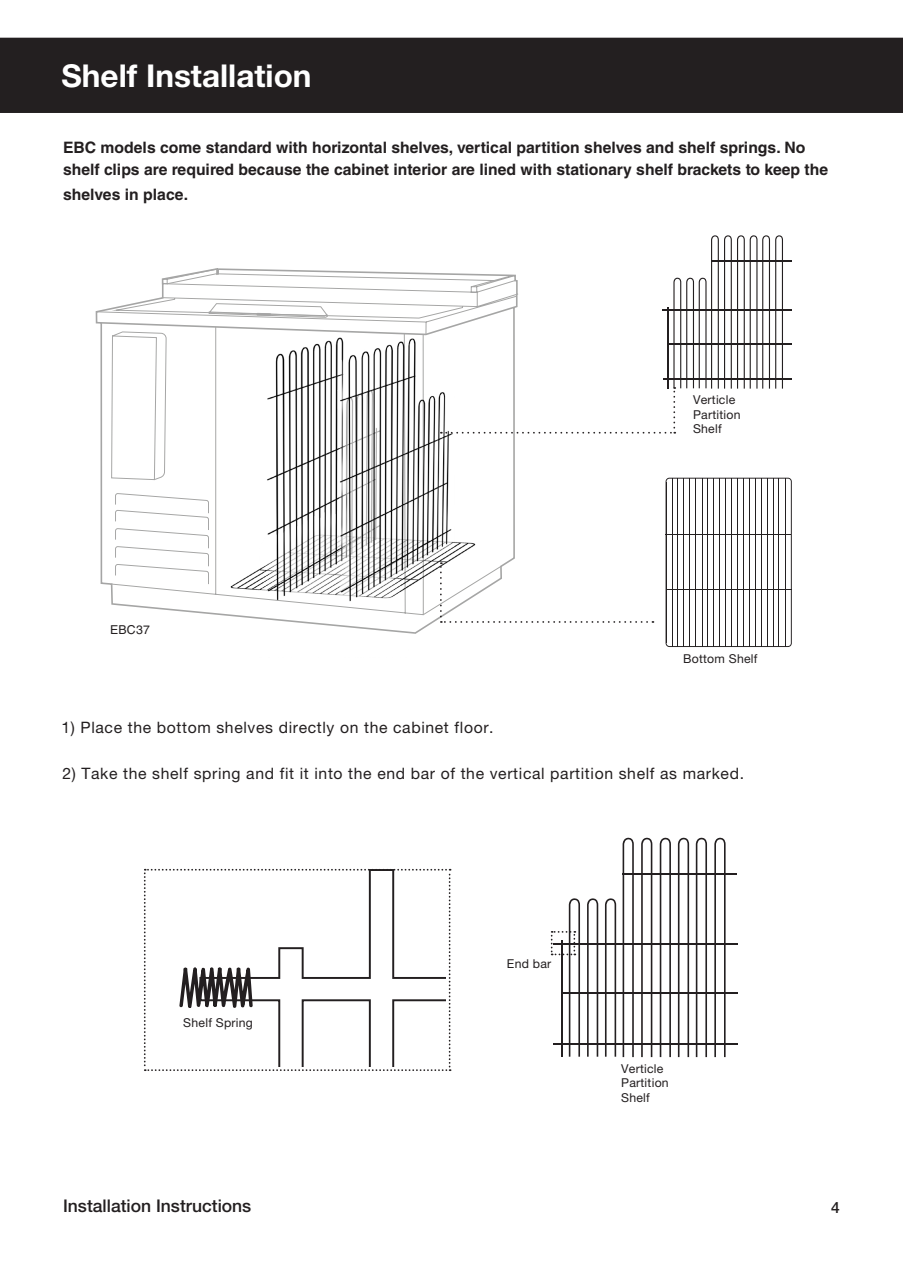
<style>
.page{position:relative;width:903px;height:1275px;background:#fff}
.page>*{position:absolute;margin:0;border:0;box-sizing:border-box;transform-origin:0 0}
.t1{font:700 31.5px "Helvetica Neue LT Pro";color:#fff}
.t2{font:500 17.5px "Helvetica Neue LT Pro";color:#231f20}
.t3{font:700 15.75px/21.3px "Helvetica LT Std";color:#231f20}
.t4{font:15.75px "Helvetica Neue LT Pro";letter-spacing:.04em;color:#231f20}
.t5{font:500 15.58px "Helvetica Neue LT Pro";color:#231f20}
.t6{font:12.25px/14.3px "Helvetica Neue LT Pro";letter-spacing:.02em;color:#231f20}
.t7{font:12.25px "Helvetica LT Std";letter-spacing:.02em;color:#231f20}
</style>
<div class="page">
<div style="left:0;top:38px;width:903px;height:75px;background:#231f20"></div>
<hr style="left:663px;top:379px;width:128px;height:1px;background:#231f20">
<hr style="left:668px;top:343px;width:123px;height:1px;background:#231f20">
<hr style="left:663px;top:309px;width:129px;height:1px;background:#231f20">
<hr style="left:711px;top:260px;width:80px;height:1px;background:#231f20">
<hr style="left:554px;top:1043px;width:184px;height:2px;background:#231f20">
<hr style="left:561px;top:992px;width:177px;height:1px;background:#231f20">
<hr style="left:553px;top:944px;width:185px;height:1px;background:#231f20">
<hr style="left:622px;top:873px;width:115px;height:2px;background:#231f20">
<svg style="left:587px;top:898px;width:11px;height:159px"></svg>
<svg style="left:605px;top:898px;width:11px;height:159px"></svg>
<svg style="left:622px;top:838px;width:12px;height:219px"></svg>
<svg style="left:641px;top:838px;width:11px;height:219px"></svg>
<svg style="left:660px;top:838px;width:11px;height:219px"></svg>
<svg style="left:678px;top:838px;width:11px;height:219px"></svg>
<svg style="left:696px;top:838px;width:11px;height:219px"></svg>
<svg style="left:714px;top:838px;width:11px;height:219px"></svg>
<svg style="left:665px;top:478px;width:127px;height:169px"></svg>
<hr style="left:666px;top:533px;width:125px;height:1px;background:#231f20">
<hr style="left:666px;top:589px;width:125px;height:1px;background:#231f20">
<hr style="left:784px;top:478px;width:1px;height:168px;background:#231f20">
<hr style="left:778px;top:478px;width:1px;height:168px;background:#231f20">
<hr style="left:773px;top:478px;width:1px;height:168px;background:#231f20">
<hr style="left:767px;top:478px;width:1px;height:168px;background:#231f20">
<hr style="left:743px;top:478px;width:1px;height:169px;background:#231f20">
<hr style="left:749px;top:478px;width:1px;height:169px;background:#231f20">
<hr style="left:755px;top:478px;width:1px;height:169px;background:#231f20">
<hr style="left:761px;top:478px;width:1px;height:169px;background:#231f20">
<hr style="left:737px;top:478px;width:1px;height:168px;background:#231f20">
<hr style="left:731px;top:478px;width:1px;height:168px;background:#231f20">
<hr style="left:725px;top:478px;width:1px;height:168px;background:#231f20">
<hr style="left:719px;top:478px;width:1px;height:168px;background:#231f20">
<hr style="left:702px;top:478px;width:1px;height:169px;background:#231f20">
<hr style="left:707px;top:478px;width:1px;height:169px;background:#231f20">
<hr style="left:713px;top:478px;width:1px;height:169px;background:#231f20">
<hr style="left:695px;top:478px;width:1px;height:168px;background:#231f20">
<hr style="left:689px;top:478px;width:1px;height:168px;background:#231f20">
<hr style="left:665px;top:482px;width:1px;height:160px;background:#231f20">
<hr style="left:672px;top:478px;width:1px;height:169px;background:#231f20">
<hr style="left:677px;top:478px;width:1px;height:169px;background:#231f20">
<hr style="left:683px;top:478px;width:1px;height:169px;background:#231f20">
<svg style="left:522px;top:235px;width:261px;height:199px"></svg>
<svg style="left:551px;top:898px;width:29px;height:159px"></svg>
<svg style="left:144px;top:869px;width:307px;height:202px"></svg>
<svg style="left:96px;top:270px;width:423px;height:345px"></svg>
<svg style="left:162px;top:268px;width:166px;height:50px"></svg>
<hr style="left:256px;top:313px;width:16px;height:3px;background:#040503;border-radius:2px">
<svg style="left:422px;top:562px;width:231px;height:61px"></svg>
<h1 class="t1" style="left:61px;top:56px;width:252px">Shelf Installation</h1>
<p class="t3" style="left:63px;top:137px;width:767px">EBC models come standard with horizontal shelves, vertical partition shelves and shelf springs. No shelf clips are required because the cabinet interior are lined with stationary shelf brackets to keep the</p>
<p class="t3" style="left:63px;top:184px;width:127px">shelves in place.</p>
<p class="t7" style="left:110px;top:623px;width:41px">EBC37</p>
<p class="t4" style="left:61px;top:718px;width:434px">1) Place the bottom shelves directly on the cabinet floor.</p>
<p class="t6" style="left:693px;top:393px;width:49px">Verticle<br>Partition<br>Shelf</p>
<p class="t6" style="left:683px;top:651px;width:76px">Bottom Shelf</p>
<p class="t4" style="left:62px;top:763px;width:683px">2) Take the shelf spring and fit it into the end bar of the vertical partition shelf as marked.</p>
<p class="t6" style="left:183px;top:1015px;width:71px">Shelf Spring</p>
<p class="t6" style="left:507px;top:956px;width:46px">End bar</p>
<p class="t6" style="left:621px;top:1061px;width:49px">Verticle<br>Partition<br>Shelf</p>
<p class="t2" style="left:63px;top:1195px;width:190px">Installation Instructions</p>
<p class="t5" style="left:831px;top:1198px;width:10px">4</p>
</div>
